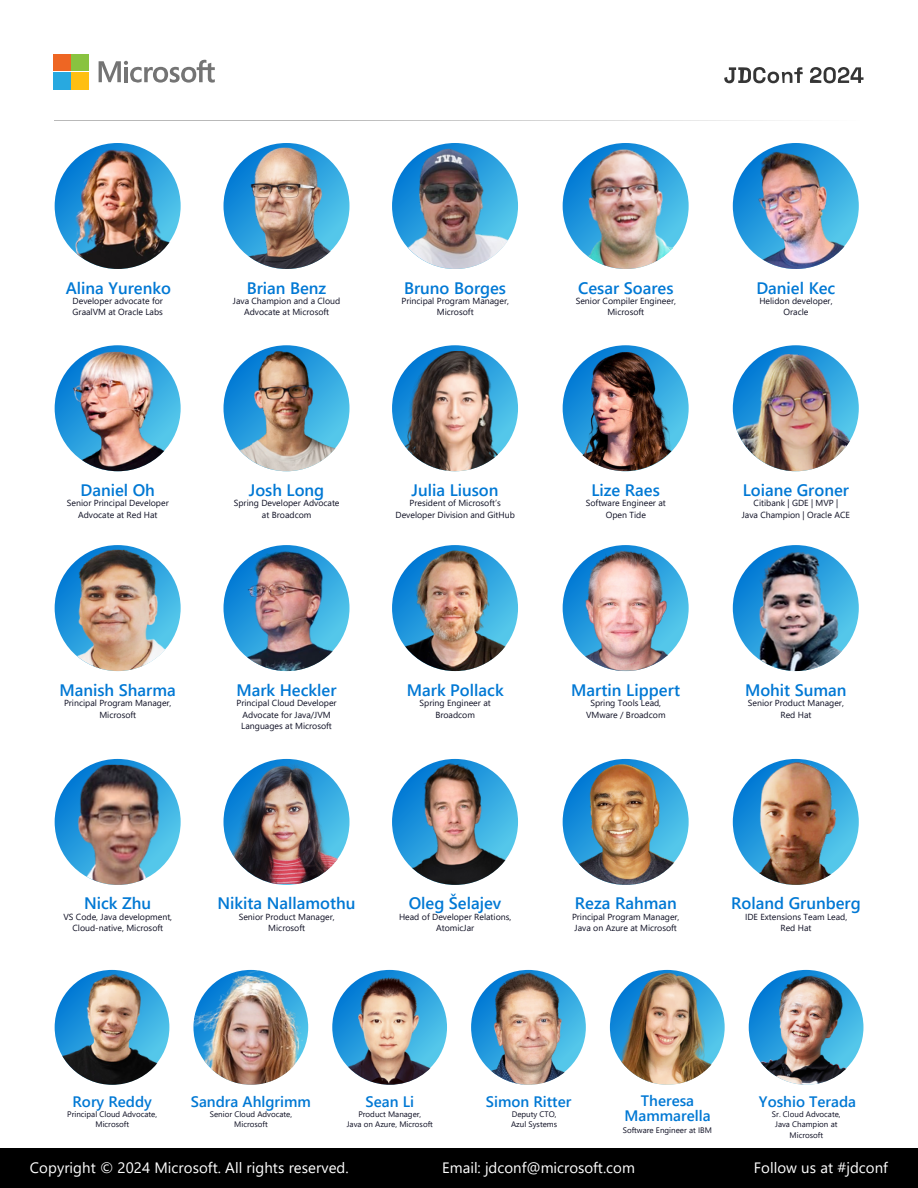
<style>
.page{position:relative;width:918px;height:1188px;background:#fff}
.page>*{position:absolute;margin:0;border:0;box-sizing:border-box;transform-origin:0 0}
.t1{font:600 16.65px "Segoe UI";color:#0078d4}
.t2{font:600 15.15px/14.7px "Segoe UI";color:#0078d4;text-align:center}
.t3{font:15px "Segoe UI";letter-spacing:.005em;color:#fff}
.t4{font:8.85px/11.2px "Segoe UI";color:#0d0e22;text-align:center}
.t5{font:7.95px/10.6px "Segoe UI";color:#0d0e22;text-align:center}
.s1{font-family:"Canva Sans";font-size:19.8px;color:#000}
</style>
<div class="page">
<svg style="left:99px;top:60px;width:116px;height:23px"></svg>
<div style="left:54px;top:54px;width:16px;height:17px;background:#ee6623"></div>
<div style="left:72px;top:54px;width:16px;height:17px;background:#89c340"></div>
<div style="left:54px;top:73px;width:16px;height:16px;background:#28a9e0"></div>
<div style="left:72px;top:73px;width:16px;height:16px;background:#ffbf12"></div>
<svg style="left:54px;top:120px;width:730px;height:1px"></svg>
<svg style="left:810px;top:67px;width:54px;height:16px"></svg>
<svg style="left:724px;top:67px;width:79px;height:16px"></svg>
<div style="left:0;top:1149px;width:918px;height:39px;background:#000"></div>
<img style="left:55px;top:150px;width:126px;height:119px">
<img style="left:224px;top:148px;width:125px;height:121px">
<img style="left:392px;top:149px;width:126px;height:120px">
<img style="left:563px;top:149px;width:126px;height:120px">
<svg style="left:733px;top:143px;width:126px;height:126px"></svg>
<img style="left:733px;top:152px;width:126px;height:117px">
<img style="left:55px;top:352px;width:126px;height:119px">
<img style="left:224px;top:351px;width:126px;height:120px">
<img style="left:392px;top:351px;width:126px;height:120px">
<svg style="left:563px;top:345px;width:126px;height:126px"></svg>
<svg style="left:733px;top:345px;width:126px;height:126px"></svg>
<img style="left:733px;top:354px;width:126px;height:117px">
<img style="left:224px;top:545px;width:126px;height:126px;border-radius:50%">
<img style="left:392px;top:545px;width:126px;height:126px;border-radius:50%">
<img style="left:563px;top:548px;width:122px;height:123px">
<img style="left:55px;top:545px;width:126px;height:126px;border-radius:50%">
<svg style="left:733px;top:545px;width:126px;height:126px"></svg>
<img style="left:740px;top:552px;width:119px;height:119px">
<img style="left:55px;top:764px;width:126px;height:121px">
<img style="left:226px;top:763px;width:121px;height:121px">
<img style="left:392px;top:759px;width:126px;height:126px;border-radius:62px">
<img style="left:563px;top:759px;width:126px;height:126px;border-radius:50%">
<img style="left:733px;top:759px;width:126px;height:126px;border-radius:50%">
<img style="left:55px;top:970px;width:115px;height:115px;border-radius:50%">
<img style="left:193px;top:970px;width:116px;height:115px;border-radius:57px">
<svg style="left:332px;top:970px;width:115px;height:115px"></svg>
<img style="left:332px;top:976px;width:108px;height:109px">
<img style="left:471px;top:970px;width:115px;height:115px;border-radius:50%">
<img style="left:610px;top:970px;width:115px;height:115px;border-radius:50%">
<img style="left:749px;top:970px;width:109px;height:115px">
<img style="left:563px;top:352px;width:124px;height:119px;border-radius:50%">
<h1 class="t1" style="left:66px;top:276px;width:107px">Alina Yurenko</h1>
<p class="t4" style="left:73px;top:294px;width:92px;line-height:11.7px;text-align:left">Developer advocate for<br>GraalVM at Oracle Labs</p>
<h1 class="t1" style="left:247px;top:276px;width:81px">Brian Benz</h1>
<p class="t4" style="left:233px;top:294px;width:109px;line-height:11.7px">Java Champion and a Cloud<br>Advocate at Microsoft</p>
<h1 class="t1" style="left:404px;top:276px;width:104px">Bruno Borges</h1>
<p class="t4" style="left:401px;top:295px;width:109px">Principal Program Manager,<br>Microsoft</p>
<h1 class="t1" style="left:578px;top:276px;width:97px">Cesar Soares</h1>
<p class="t4" style="left:576px;top:295px;width:102px">Senior Compiler Engineer,<br>Microsoft</p>
<h1 class="t1" style="left:756px;top:276px;width:81px">Daniel Kec</h1>
<p class="t4" style="left:759px;top:295px;width:75px">Helidon developer,<br>Oracle</p>
<h1 class="t1" style="left:80px;top:478px;width:76px">Daniel Oh</h1>
<p class="t4" style="left:67px;top:497px;width:103px">Senior Principal Developer<br>Advocate at Red Hat</p>
<h1 class="t1" style="left:249px;top:478px;width:77px">Josh Long</h1>
<p class="t4" style="left:234px;top:497px;width:107px">Spring Developer Advocate at Broadcom</p>
<h1 class="t1" style="left:412px;top:478px;width:89px">Julia Liuson</h1>
<p class="t4" style="left:396px;top:497px;width:121px">President of Microsoft’s<br>Developer Division and GitHub</p>
<h1 class="t1" style="left:591px;top:478px;width:70px">Lize Raes</h1>
<p class="t4" style="left:586px;top:497px;width:82px">Software Engineer at<br>Open Tide</p>
<h1 class="t1" style="left:743px;top:478px;width:108px">Loiane Groner</h1>
<p class="t4" style="left:742px;top:497px;width:110px">Citibank | GDE | MVP |<br>Java Champion | Oracle ACE</p>
<h1 class="t1" style="left:59px;top:678px;width:118px">Manish Sharma</h1>
<p class="t4" style="left:64px;top:696px;width:109px;line-height:11.7px">Principal Program Manager,<br>Microsoft</p>
<h1 class="t1" style="left:236px;top:678px;width:102px">Mark Heckler</h1>
<p class="t4" style="left:237px;top:696px;width:102px;line-height:11.7px">Principal Cloud Developer<br>Advocate for Java/JVM<br>Languages at Microsoft</p>
<h1 class="t1" style="left:407px;top:678px;width:98px">Mark Pollack</h1>
<p class="t4" style="left:420px;top:696px;width:73px;line-height:11.7px">Spring Engineer at<br>Broadcom</p>
<h1 class="t1" style="left:571px;top:678px;width:110px">Martin Lippert</h1>
<p class="t4" style="left:586px;top:696px;width:81px;line-height:11.7px">Spring Tools Lead,<br>VMware / Broadcom</p>
<h1 class="t1" style="left:745px;top:678px;width:103px">Mohit Suman</h1>
<p class="t4" style="left:748px;top:696px;width:97px;line-height:11.7px">Senior Product Manager,<br>Red Hat</p>
<h1 class="t1" style="left:84px;top:891px;width:69px">Nick Zhu</h1>
<p class="t4" style="left:63px;top:911px;width:110px">VS Code, Java development,<br>Cloud-native, Microsoft</p>
<h1 class="t1" style="left:217px;top:891px;width:139px">Nikita Nallamothu</h1>
<p class="t4" style="left:239px;top:911px;width:98px">Senior Product Manager,<br>Microsoft</p>
<h1 class="t1" style="left:409px;top:891px;width:94px">Oleg Šelajev</h1>
<p class="t4" style="left:399px;top:911px;width:114px">Head of Developer Relations,<br>AtomicJar</p>
<h1 class="t1" style="left:575px;top:891px;width:103px">Reza Rahman</h1>
<p class="t4" style="left:572px;top:910px;width:109px;line-height:11.7px;text-align:left">Principal Program Manager,<br>Java on Azure at Microsoft</p>
<h1 class="t1" style="left:731px;top:891px;width:131px">Roland Grunberg</h1>
<p class="t4" style="left:745px;top:911px;width:104px">IDE Extensions Team Lead,<br>Red Hat</p>
<h2 class="t2" style="left:73px;top:1093px;width:81px">Rory Reddy</h2>
<h2 class="t2" style="left:191px;top:1093px;width:122px">Sandra Ahlgrimm</h2>
<h2 class="t2" style="left:366px;top:1093px;width:50px">Sean Li</h2>
<h2 class="t2" style="left:486px;top:1093px;width:87px">Simon Ritter</h2>
<h2 class="t2" style="left:625px;top:1093px;width:88px">Theresa<br>Mammarella</h2>
<p class="t5" style="left:623px;top:1125px;width:91px">Software Engineer at IBM</p>
<h2 class="t2" style="left:759px;top:1093px;width:99px">Yoshio Terada</h2>
<p class="t5" style="left:67px;top:1108px;width:91px">Principal Cloud Advocate,<br>Microsoft</p>
<p class="t5" style="left:210px;top:1108px;width:84px">Senior Cloud Advocate,<br>Microsoft</p>
<p class="t5" style="left:347px;top:1108px;width:88px">Product Manager,<br>Java on Azure, Microsoft</p>
<p class="t5" style="left:511px;top:1108px;width:48px;text-align:left">Deputy CTO,<br>Azul Systems</p>
<p class="t5" style="left:772px;top:1108px;width:70px">Sr. Cloud Advocate,<br>Java Champion at<br>Microsoft</p>
<h3 class="t3" style="left:30px;top:1157px;width:320px">Copyright © 2024 Microsoft. All rights reserved.</h3>
<h3 class="t3" style="left:442px;top:1156px;width:194px">E<span class="s1">d</span>m<span class="s1">d</span>ail: jdconf@microsoft.com</h3>
<h3 class="t3" style="left:754px;top:1157px;width:136px">Follow us at #jdconf</h3>
</div>
